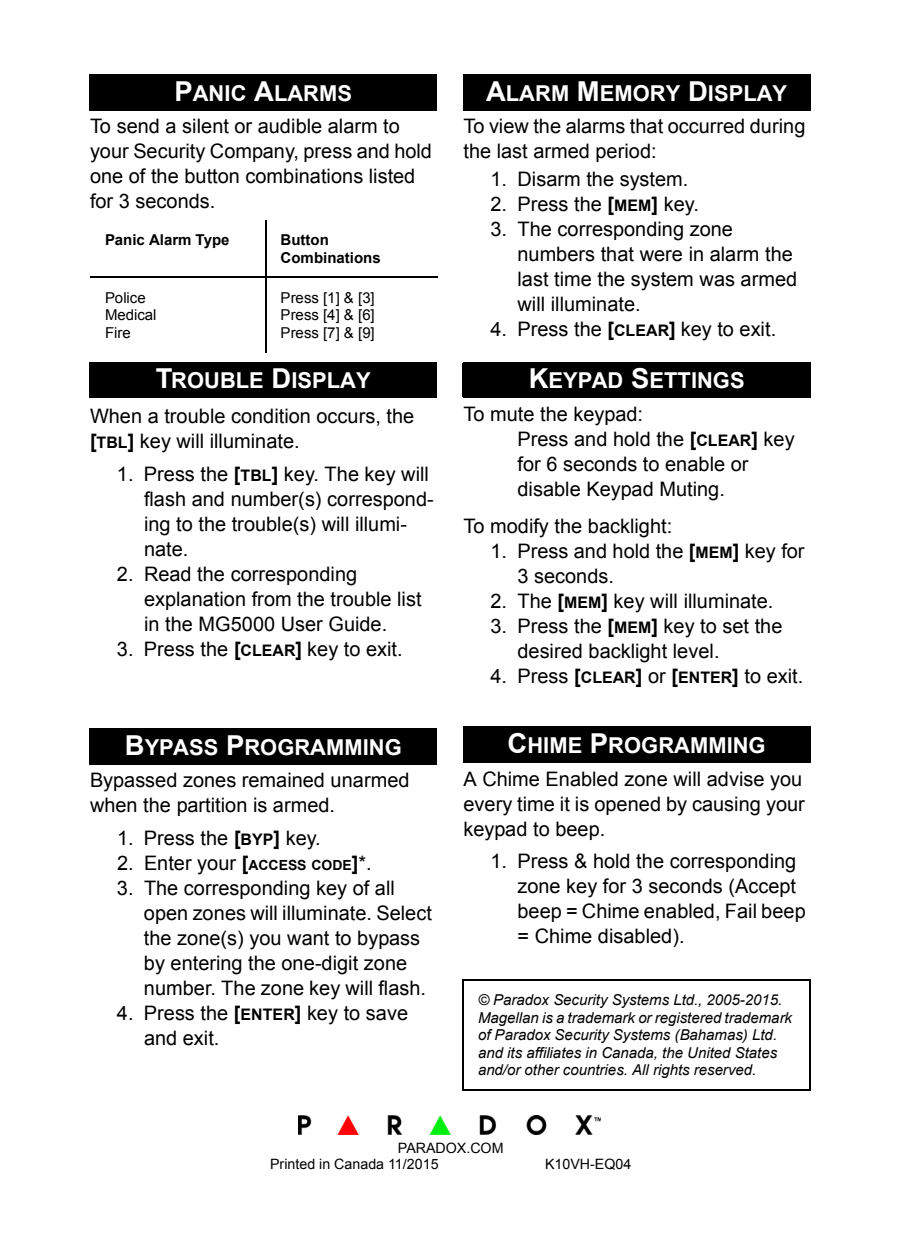
<style>
.page{position:relative;width:900px;height:1260px;background:#fff}
.page>*{position:absolute;margin:0;border:0;box-sizing:border-box;transform-origin:0 0}
.t1{font:700 22px "Arial";letter-spacing:.005em;color:#fff}
.t2{font:20px/25px "Arial";color:#000}
.t3{font:italic 15px/17.5px "Arial";color:#000}
.t4{font:15px/17.5px "Arial";color:#000}
.t5{font:700 15px/17.5px "Arial";color:#000}
.t6{font:14.25px/16.8px "Arial";letter-spacing:.005em;color:#000}
.s1{font-size:27.5px}
.s2{font-weight:700}
.s3{font-weight:700;font-size:16px}
.s4{font-weight:700;font-size:14px}
</style>
<div class="page">
<div style="left:90px;top:729px;width:346px;height:35px;background:#000"></div>
<hr style="left:436px;top:729px;width:1px;height:34px;background:#000">
<hr style="left:90px;top:728px;width:347px;height:1px;background:#000">
<hr style="left:90px;top:763px;width:347px;height:1px;background:#000">
<div style="left:463px;top:728px;width:347px;height:34px;background:#000"></div>
<hr style="left:463px;top:727px;width:347px;height:1px;background:#000">
<hr style="left:463px;top:762px;width:347px;height:1px;background:#000">
<hr style="left:462px;top:981px;width:2px;height:108px;background:#000">
<hr style="left:810px;top:981px;width:1px;height:108px;background:#000">
<hr style="left:462px;top:979px;width:349px;height:2px;background:#000">
<hr style="left:462px;top:1089px;width:349px;height:2px;background:#000">
<img style="left:298px;top:1116px;width:303px;height:19px">
<div style="left:90px;top:75px;width:346px;height:35px;background:#000"></div>
<div style="left:90px;top:363px;width:346px;height:35px;background:#000"></div>
<hr style="left:436px;top:76px;width:1px;height:33px;background:#000">
<hr style="left:90px;top:74px;width:347px;height:2px;background:#000">
<hr style="left:90px;top:109px;width:347px;height:2px;background:#000">
<hr style="left:265px;top:220px;width:1px;height:132px;background:#000">
<hr style="left:90px;top:277px;width:348px;height:1px;background:#000">
<hr style="left:436px;top:363px;width:1px;height:34px;background:#000">
<hr style="left:90px;top:362px;width:347px;height:1px;background:#000">
<hr style="left:90px;top:397px;width:347px;height:1px;background:#000">
<div style="left:463px;top:75px;width:347px;height:35px;background:#000"></div>
<div style="left:463px;top:363px;width:347px;height:35px;background:#000"></div>
<hr style="left:463px;top:74px;width:347px;height:2px;background:#000">
<hr style="left:463px;top:109px;width:347px;height:2px;background:#000">
<hr style="left:810px;top:363px;width:1px;height:34px;background:#000">
<hr style="left:463px;top:362px;width:348px;height:1px;background:#000">
<hr style="left:463px;top:397px;width:348px;height:1px;background:#000">
<p class="t1" style="left:175px;top:81px;width:179px"><span class="s1">P</span>ANIC <span class="s1">A</span>LARMS</p>
<p class="t2" style="left:90px;top:114px;width:344px">To send a silent or audible alarm to your Security Company, press and hold one of the button combinations listed for 3 seconds.</p>
<p class="t5" style="left:105px;top:231px;width:126px">Panic Alarm Type</p>
<p class="t5" style="left:281px;top:231px;width:102px">Button<br>Combinations</p>
<p class="t4" style="left:105px;top:289px;width:53px">Police<br>Medical<br>Fire</p>
<p class="t4" style="left:281px;top:289px;width:96px;text-align:justify">Press [1] &amp; [3] Press [4] &amp; [6] Press [7] &amp; [9]</p>
<p class="t1" style="left:156px;top:368px;width:216px"><span class="s1">T</span>ROUBLE <span class="s1">D</span>ISPLAY</p>
<p class="t2" style="left:90px;top:404px;width:326px">When a trouble condition occurs, the <span class="s2">[</span><span class="s3">TBL</span><span class="s2">]</span> key will illuminate.</p>
<p class="t2" style="left:144px;top:461px;width:291px;text-indent:-27px">1. Press the <span class="s2">[</span><span class="s3">TBL</span><span class="s2">]</span> key. The key will flash and number(s) correspond&shy;ing to the trouble(s) will illumi&shy;nate.</p>
<p class="t2" style="left:144px;top:561px;width:279px;text-indent:-27px">2. Read the corresponding explanation from the trouble list in the MG5000 User Guide.</p>
<p class="t2" style="left:117px;top:636px;width:287px">3. Press the <span class="s2">[</span><span class="s3">CLEAR</span><span class="s2">]</span> key to exit.</p>
<p class="t1" style="left:486px;top:81px;width:303px"><span class="s1">A</span>LARM <span class="s1">M</span>EMORY <span class="s1">D</span>ISPLAY</p>
<p class="t2" style="left:464px;top:114px;width:343px">To view the alarms that occurred during the last armed period:</p>
<p class="t2" style="left:491px;top:166px;width:199px">1. Disarm the system.</p>
<p class="t2" style="left:491px;top:191px;width:210px">2. Press the <span class="s2">[</span><span class="s3">MEM</span><span class="s2">]</span> key.</p>
<p class="t2" style="left:517px;top:216px;width:281px;text-indent:-27px">3. The corresponding zone numbers that were in alarm the last time the system was armed will illuminate.</p>
<p class="t2" style="left:490px;top:316px;width:287px">4. Press the <span class="s2">[</span><span class="s3">CLEAR</span><span class="s2">]</span> key to exit.</p>
<p class="t1" style="left:529px;top:368px;width:217px"><span class="s1">K</span>EYPAD <span class="s1">S</span>ETTINGS</p>
<p class="t2" style="left:517px;top:401px;width:279px;text-indent:-54px">To mute the keypad:<br>Press and hold the <span class="s2">[</span><span class="s3">CLEAR</span><span class="s2">]</span> key for 6 seconds to enable or disable Keypad Muting.</p>
<p class="t2" style="left:463px;top:514px;width:210px">To modify the backlight:</p>
<p class="t2" style="left:517px;top:539px;width:289px;text-indent:-27px">1. Press and hold the <span class="s2">[</span><span class="s3">MEM</span><span class="s2">]</span> key for<br>3 seconds.</p>
<p class="t2" style="left:490px;top:589px;width:284px">2. The <span class="s2">[</span><span class="s3">MEM</span><span class="s2">]</span> key will illuminate.</p>
<p class="t2" style="left:517px;top:614px;width:267px;text-indent:-27px">3. Press the <span class="s2">[</span><span class="s3">MEM</span><span class="s2">]</span> key to set the desired backlight level.</p>
<p class="t2" style="left:490px;top:664px;width:314px">4. Press <span class="s2">[</span><span class="s3">CLEAR</span><span class="s2">]</span> or <span class="s2">[</span><span class="s3">ENTER</span><span class="s2">]</span> to exit.</p>
<p class="t1" style="left:125px;top:735px;width:278px"><span class="s1">B</span>YPASS <span class="s1">P</span>ROGRAMMING</p>
<p class="t1" style="left:508px;top:733px;width:260px"><span class="s1">C</span>HIME <span class="s1">P</span>ROGRAMMING</p>
<p class="t2" style="left:90px;top:768px;width:321px">Bypassed zones remained unarmed when the partition is armed.</p>
<p class="t2" style="left:117px;top:825px;width:205px">1. Press the <span class="s2">[</span><span class="s3">BYP</span><span class="s2">]</span> key.</p>
<p class="t2" style="left:117px;top:850px;width:256px">2. Enter your <span class="s2">[</span><span class="s4">ACCESS CODE</span><span class="s2">]</span>*.</p>
<p class="t2" style="left:144px;top:875px;width:289px;text-indent:-27px">3. The corresponding key of all open zones will illuminate. Select the zone(s) you want to bypass by entering the one-digit zone number. The zone key will flash.</p>
<p class="t2" style="left:144px;top:1000px;width:266px;text-indent:-27px">4. Press the <span class="s2">[</span><span class="s3">ENTER</span><span class="s2">]</span> key to save and exit.</p>
<p class="t2" style="left:463px;top:766px;width:343px">A Chime Enabled zone will advise you every time it is opened by causing your keypad to beep.</p>
<p class="t2" style="left:518px;top:849px;width:290px;text-indent:-27px">1. Press &amp; hold the corresponding zone key for 3 seconds (Accept beep = Chime enabled, Fail beep = Chime disabled).</p>
<p class="t3" style="left:478px;top:991px;width:316px">© Paradox Security Systems Ltd., 2005-2015.<br>Magellan is a trademark or registered trademark of Paradox Security Systems (Bahamas) Ltd. and its affiliates in Canada, the United States and/or other countries. All rights reserved.</p>
<p class="t6" style="left:270px;top:1139px;width:235px;text-indent:128px">PARADOX.COM<br>Printed in Canada 11/2015</p>
<p class="t6" style="left:545px;top:1156px;width:88px">K10VH-EQ04</p>
</div>
